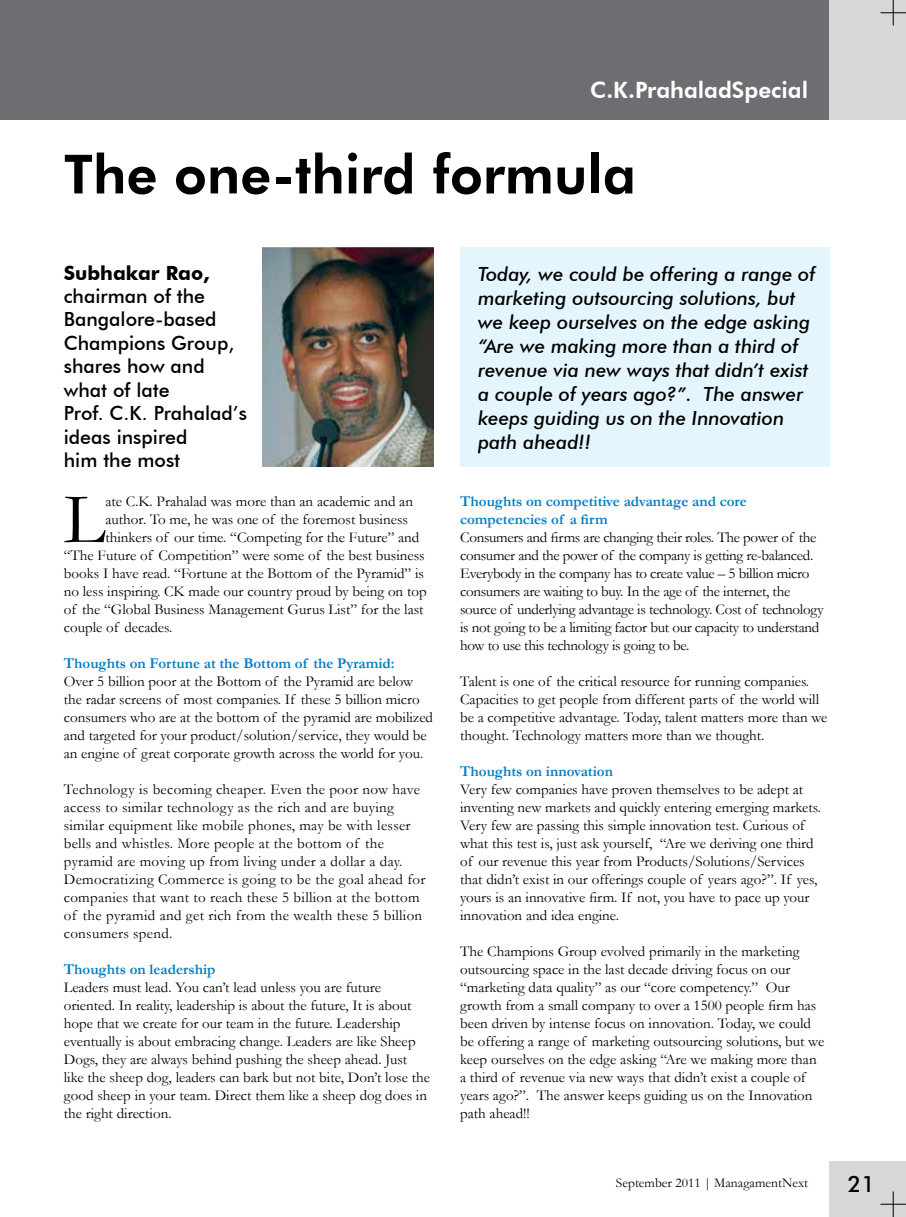
<style>
.page{position:relative;width:906px;height:1217px;background:#fff}
.page>*{position:absolute;margin:0;border:0;box-sizing:border-box;transform-origin:0 0}
.t1{font:72.75px "Garamond";color:#000}
.t2{font:800 54px "Futura BT";color:#000}
.t3{font:800 22.5px "Futura BT";color:#fff}
.t4{font:500 22.5px "Futura BT";color:#000}
.t5{font:italic 500 19.5px/24px "Futura BT";color:#000}
.t6{font:500 19.5px/23.4px "Futura BT";color:#000}
.t7{font:700 19.5px "Futura BT";color:#000}
.t8{font:15px/18px "Garamond";color:#000}
.t9{font:15px/18px "Garamond";letter-spacing:.02em;color:#000}
.t10{font:15px/18px "Garamond";letter-spacing:-.02em;color:#000}
.t11{font:700 15px/18px "Garamond";color:#007dc5}
.t12{font:13.5px "Garamond";color:#000}
</style>
<div class="page">
<div style="left:0;top:0;width:906px;height:119px;background:#6d6e71"></div>
<div style="left:460px;top:248px;width:369px;height:219px;background:#e4f5fd"></div>
<img style="left:263px;top:248px;width:170px;height:219px">
<div style="left:829px;top:1161px;width:77px;height:55px;background:#d5d7d8"></div>
<div style="left:829px;top:0;width:77px;height:119px;background:#d5d7d8"></div>
<svg style="left:880px;top:0;width:26px;height:26px"></svg>
<svg style="left:880px;top:1191px;width:26px;height:25px"></svg>
<h3 class="t3" style="left:590px;top:76px;width:219px">C.K.PrahaladSpecial</h3>
<h2 class="t2" style="left:64px;top:141px;width:573px">The one-third formula</h2>
<h3 class="t7" style="left:64px;top:261px;width:147px">Subhakar Rao,</h3>
<h3 class="t6" style="left:64px;top:284px;width:185px">chairman of the<br>Bangalore-based<br>Champions Group, shares how and what of late<br>Prof. C.K. Prahalad’s ideas inspired<br>him the most</h3>
<h1 class="t1" style="left:64px;top:470px;width:43px">L</h1>
<p class="t8" style="left:105px;top:491px;width:309px">ate C.K. Prahalad was more than an academic and an</p>
<p class="t8" style="left:105px;top:509px;width:304px">author. To me, he was one of the foremost business</p>
<p class="t8" style="left:105px;top:527px;width:315px">thinkers of our time. “Competing for the Future” and</p>
<p class="t8" style="left:64px;top:545px;width:362px">“The Future of Competition” were some of the best business</p>
<p class="t8" style="left:64px;top:563px;width:362px">books I have read. “Fortune at the Bottom of the Pyramid” is</p>
<p class="t8" style="left:64px;top:581px;width:364px">no less inspiring. CK made our country proud by being on top</p>
<p class="t8" style="left:64px;top:599px;width:361px">of the “Global Business Management Gurus List” for the last</p>
<p class="t8" style="left:64px;top:617px;width:110px">couple of decades.</p>
<p class="t11" style="left:64px;top:654px;width:332px">Thoughts on Fortune at the Bottom of the Pyramid:</p>
<p class="t8" style="left:64px;top:671px;width:371px">Over 5 billion poor at the Bottom of the Pyramid are below the radar screens of most companies. If these 5 billion micro consumers who are at the bottom of the pyramid are mobilized and targeted for your product/solution/service, they would be an engine of great corporate growth across the world for you.</p>
<p class="t9" style="left:64px;top:779px;width:363px">Technology is becoming cheaper. Even the poor now have access to similar technology as the rich and are buying similar equipment like mobile phones, may be with lesser bells and whistles. More people at the bottom of the pyramid are moving up from living under a dollar a day.<br>Democratizing Commerce is going to be the goal ahead for companies that want to reach these 5 billion at the bottom of the pyramid and get rich from the wealth these 5 billion consumers spend.</p>
<p class="t11" style="left:64px;top:960px;width:153px">Thoughts on leadership</p>
<p class="t8" style="left:64px;top:977px;width:368px">Leaders must lead. You can’t lead unless you are future oriented. In reality, leadership is about the future, It is about hope that we create for our team in the future. Leadership eventually is about embracing change. Leaders are like Sheep Dogs, they are always behind pushing the sheep ahead. Just like the sheep dog, leaders can bark but not bite, Don’t lose the good sheep in your team. Direct them like a sheep dog does in the right direction.</p>
<p class="t5" style="left:478px;top:261px;width:339px">Today, we could be offering a range of marketing outsourcing solutions, but we keep ourselves on the edge asking “Are we making more than a third of revenue via new ways that didn’t exist a couple of years ago?”. The answer keeps guiding us on the Innovation path ahead!!</p>
<p class="t11" style="left:460px;top:492px;width:288px">Thoughts on competitive advantage and core competencies of a firm</p>
<p class="t10" style="left:460px;top:527px;width:365px">Consumers and firms are changing their roles. The power of the consumer and the power of the company is getting re-balanced.<br>Everybody in the company has to create value – 5 billion micro consumers are waiting to buy. In the age of the internet, the source of underlying advantage is technology. Cost of technology is not going to be a limiting factor but our capacity to understand how to use this technology is going to be.</p>
<p class="t8" style="left:460px;top:671px;width:369px">Talent is one of the critical resource for running companies.<br>Capacities to get people from different parts of the world will be a competitive advantage. Today, talent matters more than we thought. Technology matters more than we thought.</p>
<p class="t11" style="left:460px;top:762px;width:154px">Thoughts on innovation</p>
<p class="t8" style="left:460px;top:779px;width:362px">Very few companies have proven themselves to be adept at inventing new markets and quickly entering emerging markets.<br>Very few are passing this simple innovation test. Curious of what this test is, just ask yourself, “Are we deriving one third of our revenue this year from Products/Solutions/Services that didn’t exist in our offerings couple of years ago?”. If yes, yours is an innovative firm. If not, you have to pace up your innovation and idea engine.</p>
<p class="t8" style="left:460px;top:941px;width:366px">The Champions Group evolved primarily in the marketing outsourcing space in the last decade driving focus on our “marketing data quality” as our “core competency.” Our growth from a small company to over a 1500 people firm has been driven by intense focus on innovation. Today, we could be offering a range of marketing outsourcing solutions, but we keep ourselves on the edge asking “Are we making more than a third of revenue via new ways that didn’t exist a couple of years ago?”. The answer keeps guiding us on the Innovation path ahead!!</p>
<p class="t12" style="left:616px;top:1173px;width:194px">September 2011 | ManagamentNext</p>
<h3 class="t4" style="left:847px;top:1169px;width:29px">21</h3>
</div>
